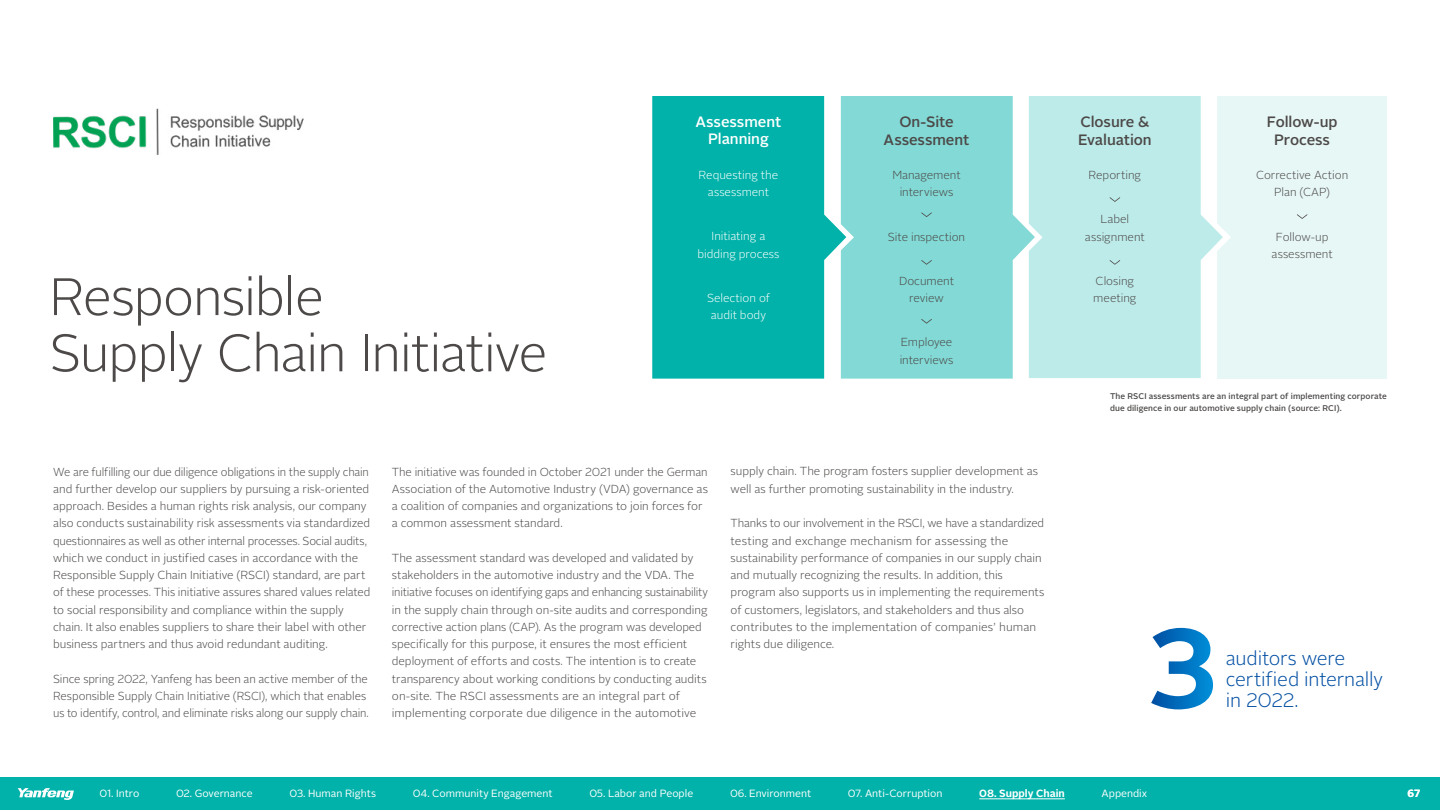
<style>
.page{position:relative;width:1440px;height:810px;background:#fff}
.page>*{position:absolute;margin:0;border:0;box-sizing:border-box;transform-origin:0 0}
.t1{font:300 52.5px/56.2px "Alright Sans";letter-spacing:-.025em;color:#4c4948}
.t2{font:300 19.5px/21px "Alright Sans";letter-spacing:-.01em;color:#004ea2}
.t3{font:500 15px/17.2px "Alright Sans";letter-spacing:-.005em;color:#4c4948;text-align:center}
.t4{font:500 15px/17.2px "Alright Sans";letter-spacing:-.005em;color:#fff;text-align:center}
.t5{font:300 11.62px/17.2px "Alright Sans";letter-spacing:-.005em;color:#4c4948}
.t6{font:300 11.62px/17.2px "Alright Sans";color:#fff;text-align:center}
.t7{font:10.5px "Alright Sans";letter-spacing:-.005em;color:#fff}
.t8{font:700 10.5px "Alright Sans";color:#fff}
.t9{font:500 8.25px/12px "Alright Sans";letter-spacing:.01em;color:#4c4948}
</style>
<div class="page">
<div style="left:1217px;top:96px;width:170px;height:283px;background:#e6f7f6"></div>
<svg style="left:1223px;top:230px;width:8px;height:15px"></svg>
<svg style="left:1035px;top:96px;width:188px;height:282px;background:#c3eceb"></svg>
<svg style="left:1035px;top:200px;width:8px;height:75px"></svg>
<svg style="left:846px;top:96px;width:189px;height:283px;background:#8edcd9"></svg>
<svg style="left:846px;top:200px;width:8px;height:75px"></svg>
<svg style="left:1297px;top:214px;width:11px;height:5px"></svg>
<svg style="left:1151px;top:628px;width:62px;height:81px"></svg>
<img style="left:53px;top:108px;width:251px;height:47px">
<svg style="left:1110px;top:197px;width:10px;height:5px"></svg>
<svg style="left:1110px;top:260px;width:10px;height:5px"></svg>
<svg style="left:921px;top:212px;width:11px;height:5px"></svg>
<svg style="left:921px;top:260px;width:11px;height:5px"></svg>
<svg style="left:921px;top:319px;width:11px;height:5px"></svg>
<svg style="left:652px;top:96px;width:194px;height:283px;background:#17b9b0"></svg>
<div style="left:0;top:777px;width:1440px;height:33px;background:#00b2a9"></div>
<svg style="left:18px;top:788px;width:56px;height:12px"></svg>
<hr style="left:979px;top:799px;width:86px;height:1px;background:#fff">
<h1 class="t1" style="left:49px;top:270px;width:500px">Responsible<br>Supply Chain Initiative</h1>
<p class="t4" style="left:696px;top:113px;width:87px">Assessment<br>Planning</p>
<p class="t6" style="left:699px;top:166px;width:81px">Requesting the assessment</p>
<p class="t6" style="left:697px;top:228px;width:83px">Initiating a bidding process</p>
<p class="t6" style="left:707px;top:289px;width:64px">Selection of audit body</p>
<p class="t3" style="left:884px;top:114px;width:87px">On-Site<br>Assessment</p>
<p class="t5" style="left:892px;top:167px;width:70px;text-align:center">Management interviews</p>
<p class="t5" style="left:888px;top:228px;width:79px">Site inspection</p>
<p class="t5" style="left:899px;top:272px;width:56px;text-align:center">Document review</p>
<p class="t5" style="left:900px;top:334px;width:55px">Employee interviews</p>
<p class="t5" style="left:53px;top:463px;width:319px">We are fulfilling our due diligence obligations in the supply chain and further develop our suppliers by pursuing a risk-oriented approach. Besides a human rights risk analysis, our company also conducts sustainability risk assessments via standardized questionnaires as well as other internal processes. Social audits, which we conduct in justified cases in accordance with the Responsible Supply Chain Initiative (RSCI) standard, are part of these processes. This initiative assures shared values related to social responsibility and compliance within the supply chain. It also enables suppliers to share their label with other business partners and thus avoid redundant auditing.</p>
<p class="t5" style="left:53px;top:670px;width:317px">Since spring 2022, Yanfeng has been an active member of the<br>Responsible Supply Chain Initiative (RSCI), which that enables us to identify, control, and eliminate risks along our supply chain.</p>
<p class="t5" style="left:392px;top:463px;width:318px">The initiative was founded in October 2021 under the German Association of the Automotive Industry (VDA) governance as a coalition of companies and organizations to join forces for a common assessment standard.</p>
<p class="t5" style="left:392px;top:549px;width:318px">The assessment standard was developed and validated by stakeholders in the automotive industry and the VDA. The initiative focuses on identifying gaps and enhancing sustainability in the supply chain through on-site audits and corresponding corrective action plans (CAP). As the program was developed specifically for this purpose, it ensures the most efficient deployment of efforts and costs. The intention is to create transparency about working conditions by conducting audits on-site. The RSCI assessments are an integral part of implementing corporate due diligence in the automotive</p>
<p class="t5" style="left:731px;top:463px;width:309px">supply chain. The program fosters supplier development as well as further promoting sustainability in the industry.</p>
<p class="t5" style="left:731px;top:515px;width:315px">Thanks to our involvement in the RSCI, we have a standardized testing and exchange mechanism for assessing the sustainability performance of companies in our supply chain and mutually recognizing the results. In addition, this program also supports us in implementing the requirements of customers, legislators, and stakeholders and thus also contributes to the implementation of companies’ human rights due diligence.</p>
<p class="t3" style="left:1078px;top:114px;width:75px;text-align:left">Closure &amp;<br>Evaluation</p>
<p class="t5" style="left:1089px;top:167px;width:54px">Reporting</p>
<p class="t5" style="left:1085px;top:211px;width:61px;text-align:center">Label assignment</p>
<p class="t5" style="left:1093px;top:272px;width:45px">Closing meeting</p>
<p class="t3" style="left:1267px;top:114px;width:72px">Follow-up<br>Process</p>
<p class="t5" style="left:1256px;top:167px;width:94px;text-align:center">Corrective Action<br>Plan (CAP)</p>
<p class="t5" style="left:1272px;top:228px;width:63px;text-align:center">Follow-up assessment</p>
<p class="t9" style="left:1110px;top:390px;width:278px">The RSCI assessments are an integral part of implementing corporate due diligence in our automotive supply chain (source: RCI).</p>
<h2 class="t2" style="left:1226px;top:648px;width:159px">auditors were certified internally in 2022.</h2>
<p class="t7" style="left:100px;top:786px;width:41px">01. Intro</p>
<p class="t7" style="left:176px;top:786px;width:78px">02. Governance</p>
<p class="t7" style="left:289px;top:786px;width:88px">03. Human Rights</p>
<p class="t7" style="left:413px;top:786px;width:141px">04. Community Engagement</p>
<p class="t7" style="left:589px;top:786px;width:105px">05. Labor and People</p>
<p class="t7" style="left:730px;top:786px;width:83px">06. Environment</p>
<p class="t7" style="left:848px;top:786px;width:96px">07. Anti-Corruption</p>
<p class="t8" style="left:979px;top:786px;width:87px">08. Supply Chain</p>
<p class="t7" style="left:1102px;top:786px;width:47px">Appendix</p>
<p class="t8" style="left:1408px;top:786px;width:14px">67</p>
</div>
